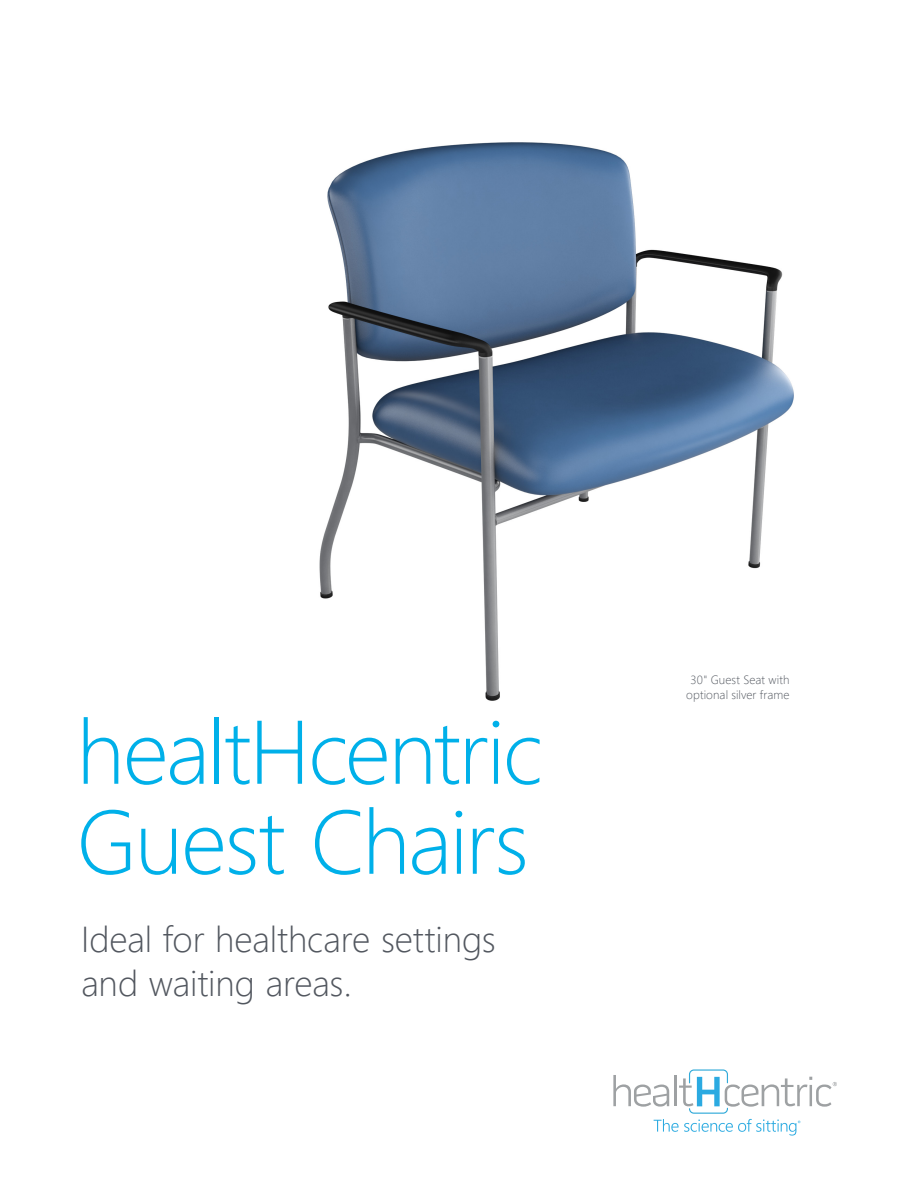
<style>
.page{position:relative;width:918px;height:1188px;background:#fff}
.page>*{position:absolute;margin:0;border:0;box-sizing:border-box;transform-origin:0 0}
.t1{font:90px "Webly Sleek UI Light";letter-spacing:-.025em;color:#00b0e9}
.t2{font:36px/43.5px "Webly Sleek UI Light";color:#52575f}
.t3{font:12px/15px "Webly Sleek UI Light";letter-spacing:.01em;color:#52575f;text-align:center}
</style>
<div class="page">
<img style="left:319px;top:142px;width:475px;height:559px">
<svg style="left:613px;top:1069px;width:224px;height:67px"></svg>
<p class="t1" style="left:76px;top:684px;width:468px">healtHcentric</p>
<p class="t1" style="left:76px;top:774px;width:454px">Guest Chairs</p>
<p class="t2" style="left:81px;top:916px;width:416px">Ideal for healthcare settings and waiting areas.</p>
<p class="t3" style="left:686px;top:671px;width:105px">30" Guest Seat with optional silver frame</p>
</div>
